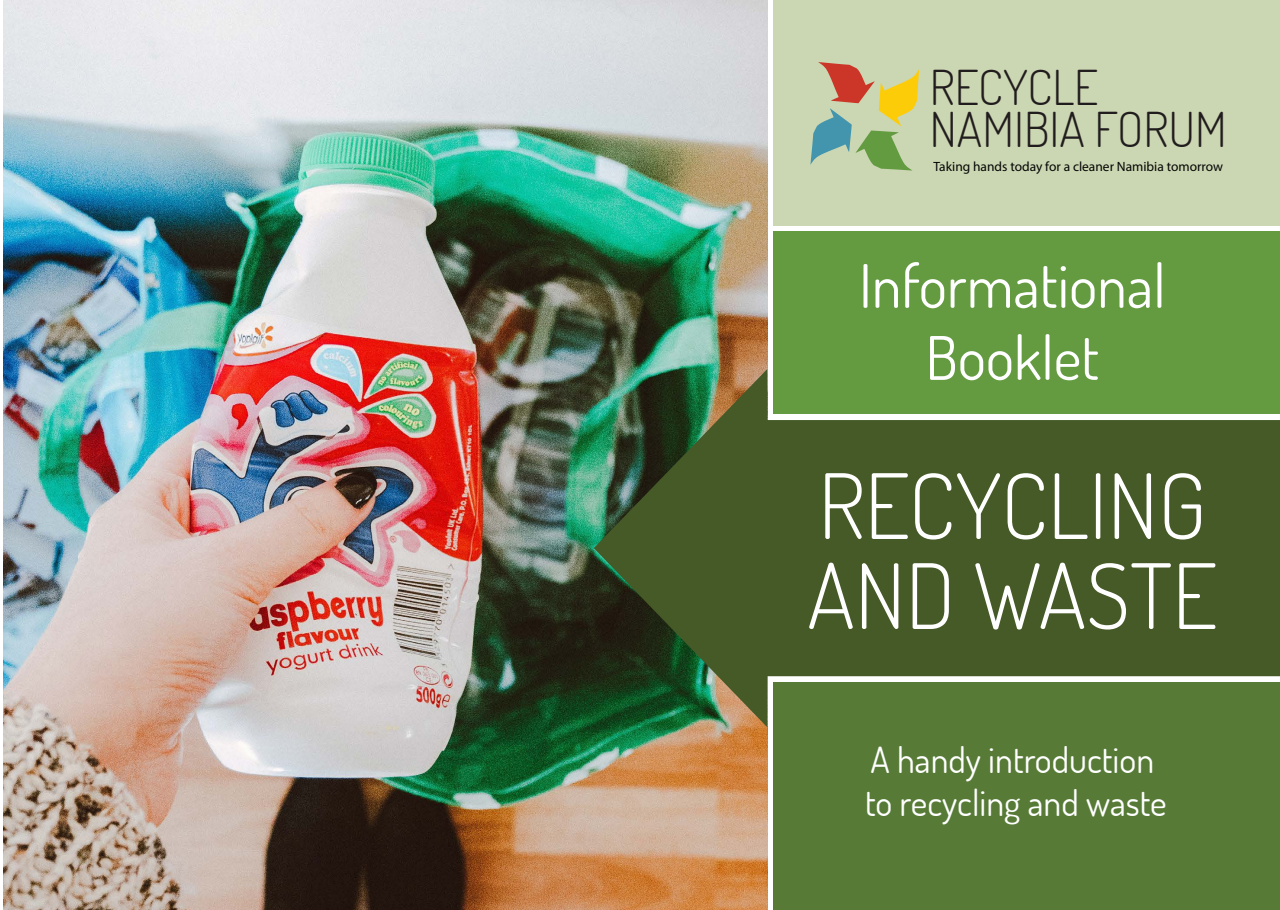
<style>
.page{position:relative;width:1280px;height:910px;background:#fff}
.page>*{position:absolute;margin:0;border:0;box-sizing:border-box;transform-origin:0 0}
.t1{font:300 90px/90px "Dosis";color:#fff}
.t2{font:60px/72px "Dosis";color:#fff;text-align:center}
.t3{font:300 48px/42.8px "Dosis";color:#211d1e}
.t4{font:36px/43.2px "Dosis";color:#fff}
.t5{font:13.5px "Myriad Pro";color:#040503}
</style>
<div class="page">
<img style="left:4px;top:1px;width:764px;height:909px">
<svg style="left:594px;top:369px;width:686px;height:358px;background:#4a5e31"></svg>
<div style="left:773px;top:682px;width:507px;height:228px;background:#577b37"></div>
<div style="left:773px;top:232px;width:507px;height:182px;background:#649b41"></div>
<div style="left:773px;top:1px;width:507px;height:225px;background:#cbd6b2"></div>
<svg style="left:810px;top:62px;width:109px;height:109px"></svg>
<h3 class="t3" style="left:930px;top:64px;width:298px">RECYCLE<br>NAMIBIA FORUM</h3>
<p class="t5" style="left:933px;top:158px;width:291px">Taking hands today for a cleaner Namibia tomorrow</p>
<h2 class="t2" style="left:859px;top:248px;width:308px">Informational<br>Booklet</h2>
<h1 class="t1" style="left:807px;top:458px;width:412px">RECYCLING<br>AND WASTE</h1>
<h3 class="t4" style="left:865px;top:737px;width:303px">A handy introduction to recycling and waste</h3>
</div>
